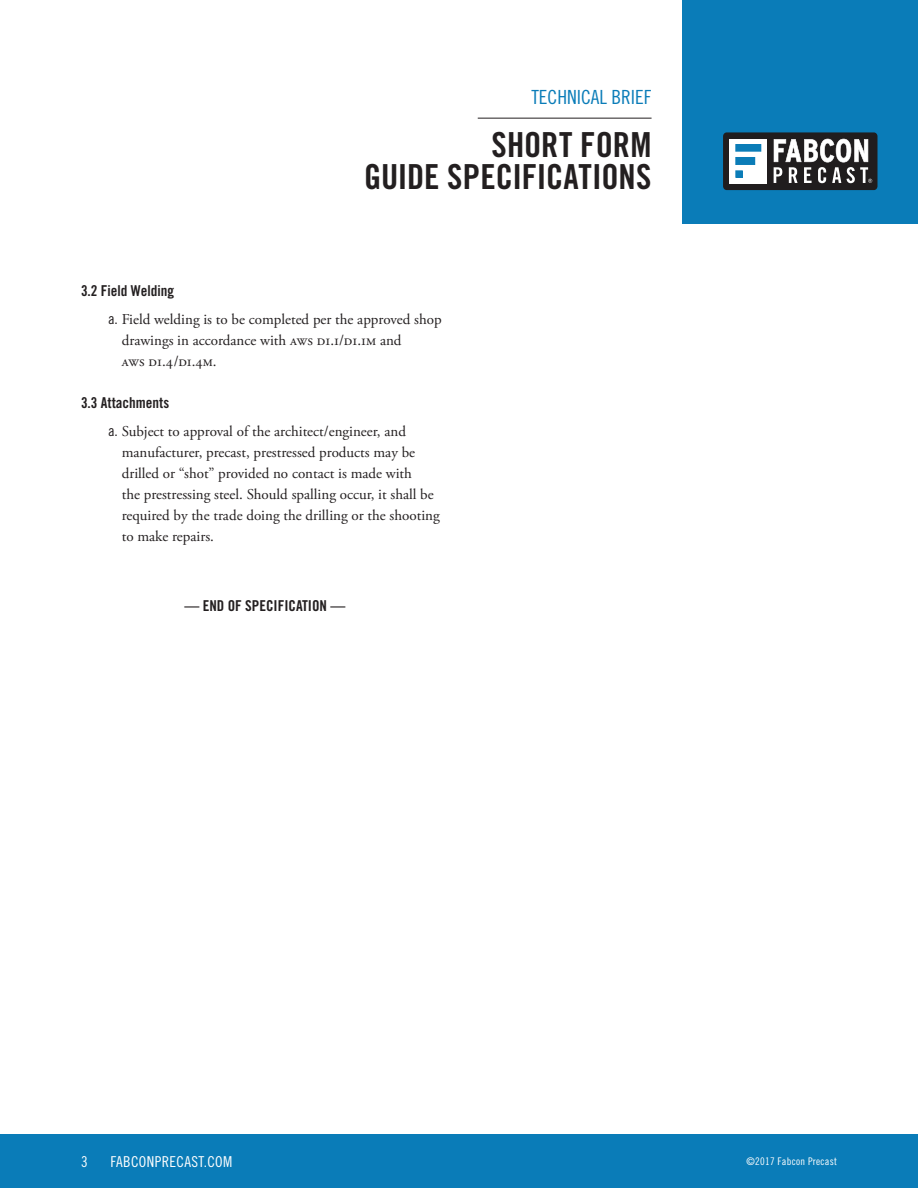
<style>
.page{position:relative;width:918px;height:1188px;background:#fff}
.page>*{position:absolute;margin:0;border:0;box-sizing:border-box;transform-origin:0 0}
.t1{font:34.5px/31.5px "Trade Gothic Bold Cond Twenty";letter-spacing:-.005em;color:#231f20;text-align:right}
.t2{font:19.5px "Trade Gothic Cond Eighteen";color:#0a7cb8}
.t3{font:15px/21px "Adobe Garamond Pro";color:#231f20}
.t4{font:15px "Trade Gothic Bold Cond Twenty";color:#231f20}
.t5{font:15px "Trade Gothic Cond Eighteen";letter-spacing:.025em;color:#fff}
.t6{font:10.5px "Trade Gothic Cond Eighteen";letter-spacing:.025em;color:#fff}
.s1{font-family:"Trade Gothic Cond Eighteen"}
</style>
<div class="page">
<div style="left:0;top:1134px;width:918px;height:54px;background:#0a7cb8"></div>
<div style="left:683px;top:0;width:235px;height:224px;background:#0a7cb8"></div>
<div style="left:723px;top:132px;width:155px;height:58px;background:#201d1e;border-radius:4px"></div>
<div style="left:730px;top:139px;width:37px;height:44px;background:#fff"></div>
<div style="left:736px;top:157px;width:19px;height:7px;background:#0b7cb7"></div>
<div style="left:736px;top:157px;width:19px;height:8px;border:1px solid #0b7cb7"></div>
<div style="left:736px;top:145px;width:25px;height:6px;background:#0b7cb7"></div>
<div style="left:736px;top:144px;width:25px;height:7px;border:1px solid #0b7cb7"></div>
<svg style="left:736px;top:171px;width:6px;height:6px"></svg>
<svg style="left:774px;top:139px;width:98px;height:44px"></svg>
<hr style="left:478px;top:118px;width:174px;height:1px;background:#231f20">
<h2 class="t2" style="left:531px;top:85px;width:122px">TECHNICAL BRIEF</h2>
<h1 class="t1" style="left:364px;top:129px;width:289px">SHORT FORM<br>GUIDE SPECIFICATIONS</h1>
<p class="t4" style="left:81px;top:282px;width:95px">3.2 Field Welding</p>
<p class="t3" style="left:122px;top:309px;width:321px;text-indent:-14px"><span class="s1">a.</span> Field welding is to be completed per the approved shop drawings in accordance with AWS D1.1/D1.1M and<br>AWS D1.4/D1.4M.</p>
<p class="t4" style="left:81px;top:394px;width:90px">3.3 Attachments</p>
<p class="t3" style="left:122px;top:421px;width:320px;text-indent:-14px"><span class="s1">a.</span> Subject to approval of the architect/engineer, and manufacturer, precast, prestressed products may be drilled or “shot” provided no contact is made with<br>the prestressing steel. Should spalling occur, it shall be required by the trade doing the drilling or the shooting to make repairs.</p>
<p class="t4" style="left:184px;top:596px;width:163px">— END OF SPECIFICATION —</p>
<p class="t5" style="left:81px;top:1153px;width:8px">3</p>
<p class="t5" style="left:110px;top:1153px;width:123px">FABCONPRECAST.COM</p>
<p class="t6" style="left:747px;top:1155px;width:92px">©2017 Fabcon Precast</p>
</div>
